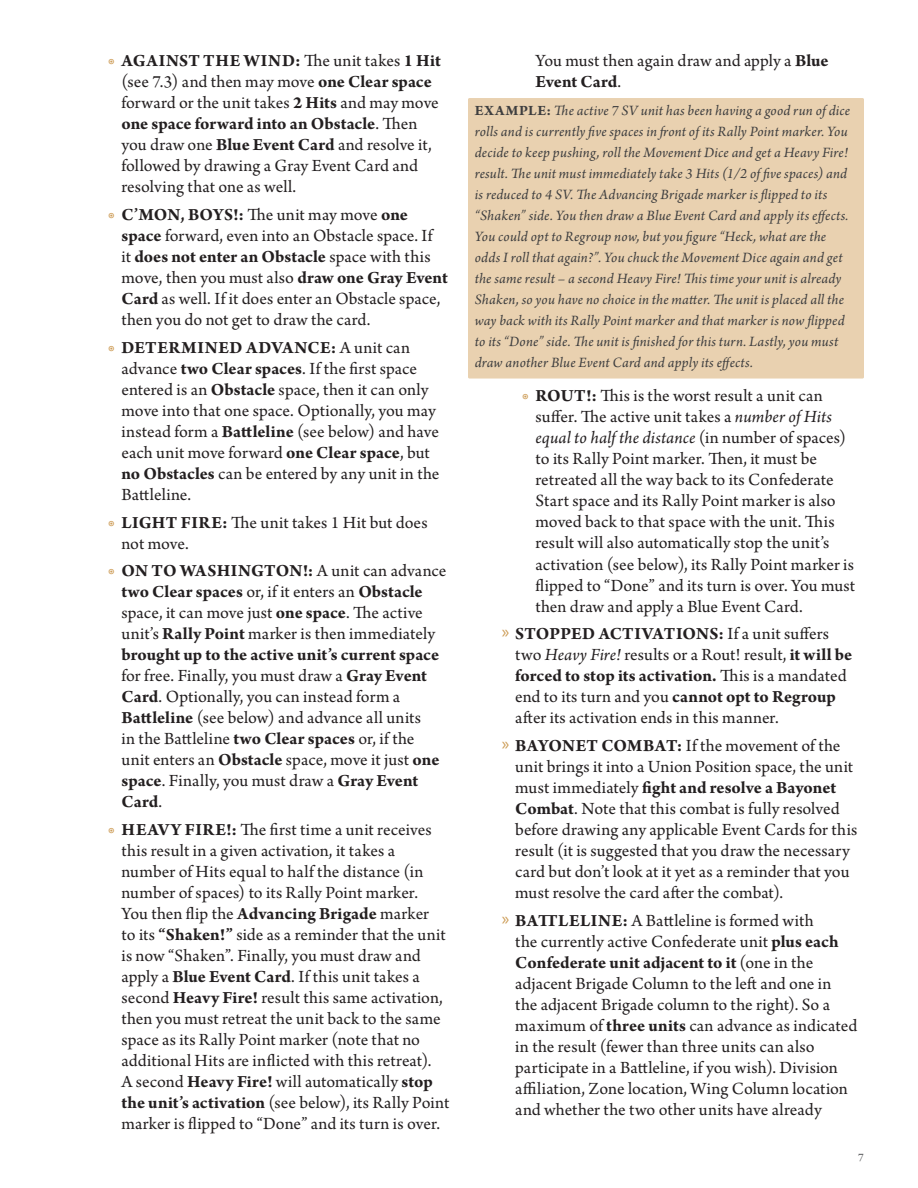
<style>
.page{position:relative;width:918px;height:1188px;background:#fff}
.page>*{position:absolute;margin:0;border:0;box-sizing:border-box;transform-origin:0 0}
.t1{font:18px/21px "Arno Pro";letter-spacing:.005em;color:#231f20}
.t2{font:italic 15px/21px "Arno Pro";letter-spacing:.015em;color:#3e3e3f}
.t3{font:12px "Arno Pro";color:#57585a}
.s1{color:#cc9b54}
.s2{font-weight:700}
.s3{font-weight:700;font-style:normal}
.s4{font-style:italic}
.s5{font-family:"Myriad Pro";color:#cc9b54}
</style>
<div class="page">
<div style="left:468px;top:98px;width:396px;height:281px;background:#e9d1b0;border-radius:2px"></div>
<p class="t1" style="left:121px;top:51px;width:321px;text-indent:-13px"><span class="s1">◉</span> <span class="s2">AGAINST THE WIND:</span> The unit takes <span class="s2">1 Hit </span>(see 7.3) and then may move <span class="s2">one Clear space </span>forward or the unit takes <span class="s2">2 Hits</span> and may move <span class="s2">one space forward into an Obstacle</span>. Then you draw one <span class="s2">Blue Event Card</span> and resolve it, followed by drawing a Gray Event Card and resolving that one as well.</p>
<p class="t1" style="left:121px;top:205px;width:328px;text-indent:-13px"><span class="s1">◉</span> <span class="s2">C’MON, BOYS!:</span> The unit may move <span class="s2">one space</span> forward, even into an Obstacle space. If<br>it <span class="s2">does not enter an Obstacle</span> space with this move, then you must also <span class="s2">draw one Gray Event Card</span> as well. If it does enter an Obstacle space, then you do not get to draw the card.</p>
<p class="t1" style="left:121px;top:338px;width:319px;text-indent:-13px"><span class="s1">◉</span> <span class="s2">DETERMINED ADVANCE:</span> A unit can advance <span class="s2">two Clear spaces</span>. If the first space entered is an <span class="s2">Obstacle</span> space, then it can only move into that one space. Optionally, you may instead form a <span class="s2">Battleline</span> (see below) and have each unit move forward <span class="s2">one Clear space</span>, but <span class="s2">no Obstacles</span> can be entered by any unit in the Battleline.</p>
<p class="t1" style="left:121px;top:513px;width:308px;text-indent:-13px"><span class="s1">◉</span> <span class="s2">LIGHT FIRE:</span> The unit takes 1 Hit but does not move.</p>
<p class="t1" style="left:121px;top:561px;width:327px;text-indent:-13px"><span class="s1">◉</span> <span class="s2">ON TO WASHINGTON!:</span> A unit can advance <span class="s2">two Clear spaces</span> or, if it enters an <span class="s2">Obstacle </span>space, it can move just <span class="s2">one space</span>. The active unit’s <span class="s2">Rally Point</span> marker is then immediately <span class="s2">brought up to the active unit’s current space </span>for free. Finally, you must draw a <span class="s2">Gray Event Card</span>. Optionally, you can instead form a <span class="s2">Battleline</span> (see below) and advance all units<br>in the Battleline <span class="s2">two Clear spaces</span> or, if the unit enters an <span class="s2">Obstacle</span> space, move it just <span class="s2">one space</span>. Finally, you must draw a <span class="s2">Gray Event Card</span>.</p>
<p class="t1" style="left:121px;top:820px;width:329px;text-indent:-13px"><span class="s1">◉</span> <span class="s2">HEAVY FIRE!:</span> The first time a unit receives this result in a given activation, it takes a number of Hits equal to half the distance (in number of spaces) to its Rally Point marker.<br>You then flip the <span class="s2">Advancing Brigade</span> marker<br>to its <span class="s2">“Shaken!”</span> side as a reminder that the unit is now “Shaken”. Finally, you must draw and apply a <span class="s2">Blue Event Card</span>. If this unit takes a second <span class="s2">Heavy Fire!</span> result this same activation, then you must retreat the unit back to the same space as its Rally Point marker (note that no additional Hits are inflicted with this retreat).<br>A second <span class="s2">Heavy Fire!</span> will automatically <span class="s2">stop the unit’s activation</span> (see below), its Rally Point marker is flipped to “Done” and its turn is over.</p>
<p class="t1" style="left:536px;top:51px;width:295px">You must then again draw and apply a <span class="s2">Blue<br>Event Card</span>.</p>
<p class="t2" style="left:475px;top:101px;width:377px"><span class="s3">EXAMPLE:</span> The active 7 SV unit has been having a good run of dice rolls and is currently five spaces in front of its Rally Point marker. You decide to keep pushing, roll the Movement Dice and get a Heavy Fire! result. The unit must immediately take 3 Hits (1/2 of five spaces) and is reduced to 4 SV. The Advancing Brigade marker is flipped to its “Shaken” side. You then draw a Blue Event Card and apply its effects.<br>You could opt to Regroup now, but you figure “Heck, what are the odds I roll that again?”. You chuck the Movement Dice again and get the same result – a second Heavy Fire! This time your unit is already Shaken, so you have no choice in the matter. The unit is placed all the way back with its Rally Point marker and that marker is now flipped to its “Done” side. The unit is finished for this turn. Lastly, you must draw another Blue Event Card and apply its effects.</p>
<p class="t1" style="left:535px;top:386px;width:321px;text-indent:-13px"><span class="s1">◉</span> <span class="s2">ROUT!:</span> This is the worst result a unit can suffer. The active unit takes a <span class="s4">number of Hits equal to half the distance</span> (in number of spaces) to its Rally Point marker. Then, it must be retreated all the way back to its Confederate Start space and its Rally Point marker is also moved back to that space with the unit. This result will also automatically stop the unit’s activation (see below), its Rally Point marker is flipped to “Done” and its turn is over. You must then draw and apply a Blue Event Card.</p>
<p class="t1" style="left:515px;top:624px;width:338px;text-indent:-13px"><span class="s5">»</span> <span class="s2">STOPPED ACTIVATIONS:</span> If a unit suffers two <span class="s4">Heavy Fire!</span> results or a Rout! result, <span class="s2">it will be forced to stop its activation.</span> This is a mandated end to its turn and you <span class="s2">cannot opt to Regroup </span>after its activation ends in this manner.</p>
<p class="t1" style="left:515px;top:736px;width:344px;text-indent:-13px"><span class="s5">»</span> <span class="s2">BAYONET COMBAT:</span> If the movement of the unit brings it into a Union Position space, the unit must immediately <span class="s2">fight and resolve a Bayonet Combat</span>. Note that this combat is fully resolved before drawing any applicable Event Cards for this result (it is suggested that you draw the necessary card but don’t look at it yet as a reminder that you must resolve the card after the combat).</p>
<p class="t1" style="left:515px;top:911px;width:344px;text-indent:-13px"><span class="s5">»</span> <span class="s2">BATTLELINE:</span> A Battleline is formed with<br>the currently active Confederate unit <span class="s2">plus each Confederate unit adjacent to it</span> (one in the adjacent Brigade Column to the left and one in the adjacent Brigade column to the right). So a maximum of <span class="s2">three units</span> can advance as indicated in the result (fewer than three units can also participate in a Battleline, if you wish). Division affiliation, Zone location, Wing Column location and whether the two other units have already</p>
<p class="t3" style="left:858px;top:1151px;width:7px">7</p>
</div>
